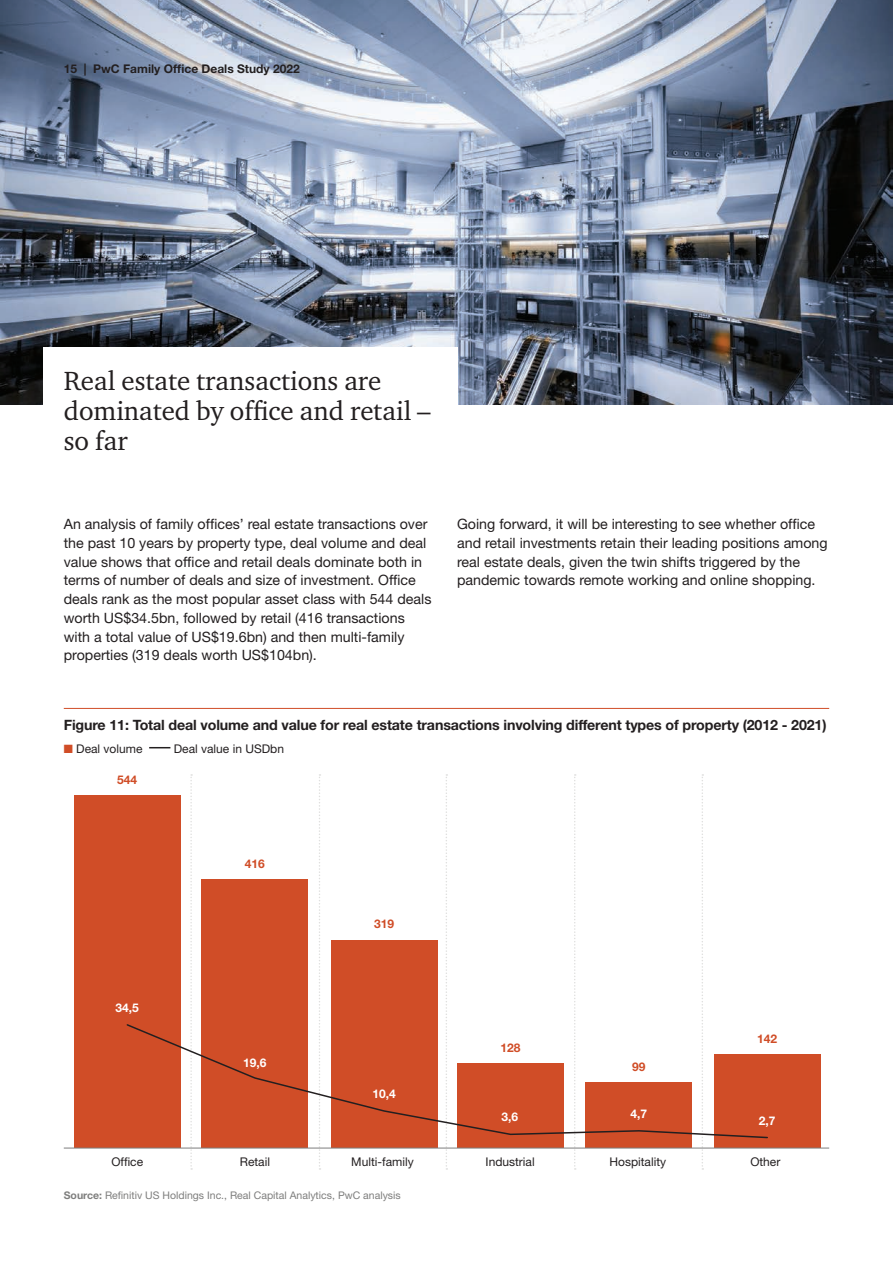
<style>
.page{position:relative;width:893px;height:1263px;background:#fff}
.page>*{position:absolute;margin:0;border:0;box-sizing:border-box;transform-origin:0 0}
.t1{font:27px/30px "Charter ITC";color:#231f20}
.t2{font:14.25px/18.8px "Helvetica Neue";color:#231f20}
.t3{font:700 14.25px "Helvetica Neue";letter-spacing:-.01em;color:#231f20}
.t4{font:12px "Helvetica Neue";color:#231f20}
.t5{font:700 12px "Helvetica Neue";color:#231f20}
.t6{font:700 12px "Helvetica Neue";color:#fff}
.t7{font:700 12px "Helvetica Neue";color:#d04d27}
.t8{font:10.5px "Helvetica Neue";color:#7e7e7d}
.s1{color:#d04d27}
.s2{font-weight:700}
</style>
<div class="page">
<img style="left:0;top:0;width:893px;height:404px">
<div style="left:43px;top:348px;width:414px;height:170px;background:#fff"></div>
<hr style="left:64px;top:708px;width:765px;height:1px;background:#d04d27">
<svg style="left:149px;top:747px;width:21px;height:1px"></svg>
<div style="left:74px;top:795px;width:106px;height:353px;background:#d04d27"></div>
<div style="left:202px;top:879px;width:106px;height:269px;background:#d04d27"></div>
<div style="left:331px;top:940px;width:106px;height:208px;background:#d04d27"></div>
<div style="left:457px;top:1063px;width:107px;height:85px;background:#d04d27"></div>
<div style="left:586px;top:1082px;width:106px;height:66px;background:#d04d27"></div>
<div style="left:714px;top:1054px;width:106px;height:94px;background:#d04d27"></div>
<svg style="left:190px;top:774px;width:2px;height:396px"></svg>
<svg style="left:319px;top:774px;width:1px;height:396px"></svg>
<svg style="left:446px;top:774px;width:1px;height:396px"></svg>
<svg style="left:574px;top:774px;width:2px;height:396px"></svg>
<svg style="left:702px;top:774px;width:1px;height:396px"></svg>
<hr style="left:64px;top:1148px;width:765px;height:1px;background:#7e7e7d">
<svg style="left:126px;top:1023px;width:642px;height:116px"></svg>
<p class="t5" style="left:64px;top:61px;width:238px">15 | PwC Family Office Deals Study 2022</p>
<h1 class="t1" style="left:64px;top:366px;width:368px">Real estate transactions are dominated by office and retail – so far</h1>
<p class="t2" style="left:64px;top:514px;width:369px">An analysis of family offices’ real estate transactions over the past 10 years by property type, deal volume and deal value shows that office and retail deals dominate both in terms of number of deals and size of investment. Office deals rank as the most popular asset class with 544 deals worth US$34.5bn, followed by retail (416 transactions with a total value of US$19.6bn) and then multi-family properties (319 deals worth US$104bn).</p>
<p class="t2" style="left:457px;top:514px;width:372px">Going forward, it will be interesting to see whether office and retail investments retain their leading positions among real estate deals, given the twin shifts triggered by the pandemic towards remote working and online shopping.</p>
<p class="t3" style="left:64px;top:716px;width:764px">Figure 11: Total deal volume and value for real estate transactions involving different types of property (2012 - 2021)</p>
<p class="t4" style="left:64px;top:741px;width:80px"><span class="s1">■</span> Deal volume</p>
<p class="t4" style="left:174px;top:741px;width:112px">Deal value in USDbn</p>
<p class="t7" style="left:117px;top:772px;width:22px">544</p>
<p class="t6" style="left:116px;top:1000px;width:25px">34,5</p>
<p class="t7" style="left:245px;top:856px;width:22px">416</p>
<p class="t6" style="left:243px;top:1055px;width:25px">19,6</p>
<p class="t7" style="left:374px;top:917px;width:22px">319</p>
<p class="t6" style="left:372px;top:1086px;width:25px">10,4</p>
<p class="t7" style="left:501px;top:1040px;width:22px">128</p>
<p class="t7" style="left:632px;top:1059px;width:15px">99</p>
<p class="t6" style="left:501px;top:1110px;width:18px">3,6</p>
<p class="t6" style="left:631px;top:1107px;width:18px">4,7</p>
<p class="t7" style="left:757px;top:1031px;width:22px">142</p>
<p class="t6" style="left:759px;top:1113px;width:18px">2,7</p>
<p class="t4" style="left:111px;top:1155px;width:33px">Office</p>
<p class="t4" style="left:240px;top:1155px;width:32px">Retail</p>
<p class="t4" style="left:351px;top:1155px;width:64px">Multi-family</p>
<p class="t4" style="left:486px;top:1155px;width:51px">Industrial</p>
<p class="t4" style="left:609px;top:1155px;width:58px">Hospitality</p>
<p class="t4" style="left:750px;top:1155px;width:32px">Other</p>
<p class="t8" style="left:64px;top:1189px;width:338px"><span class="s2">Source:</span> Refinitiv US Holdings Inc., Real Capital Analytics, PwC analysis</p>
</div>
